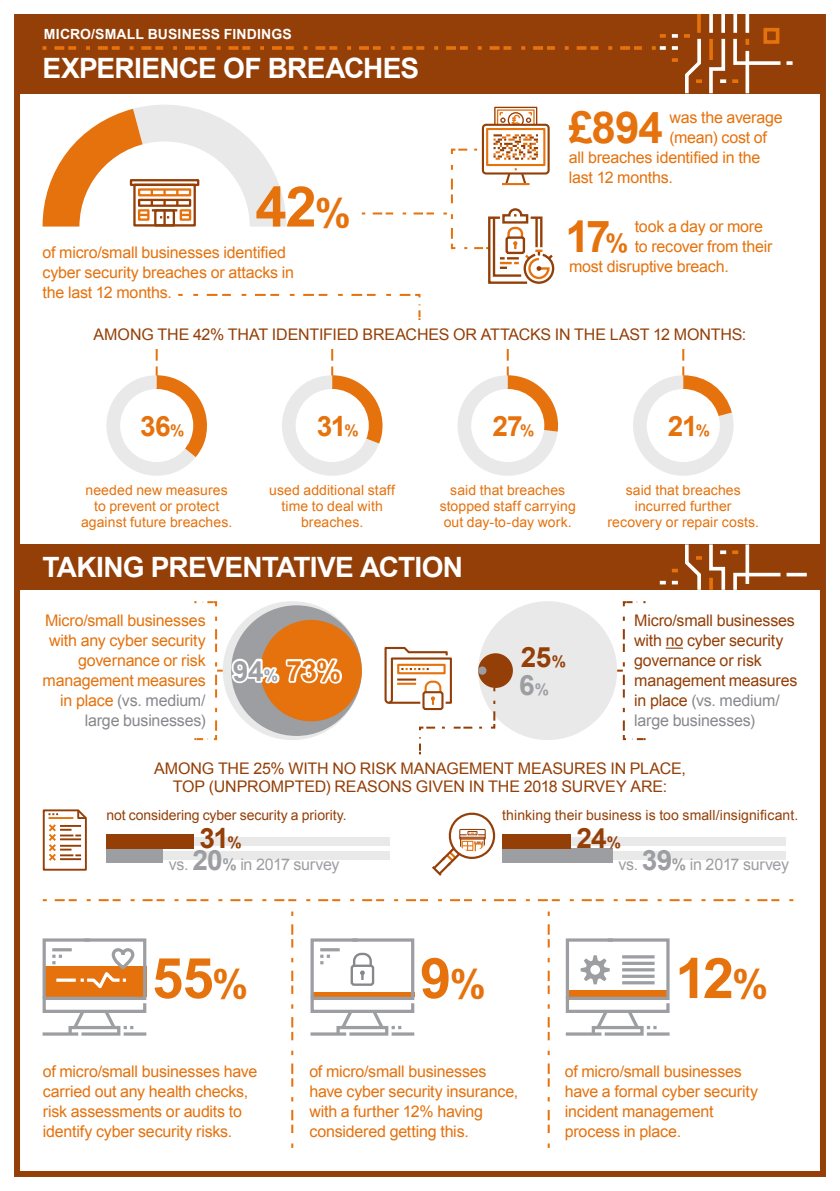
<style>
.page{position:relative;width:840px;height:1191px;background:#fff}
.page>*{position:absolute;margin:0;border:0;box-sizing:border-box;transform-origin:0 0}
.t1{font:700 56px "Arial";color:#e5720d}
.t2{font:700 44px "Arial";color:#e5720d}
.t3{font:700 28px "Arial";letter-spacing:-.025em;color:#fff}
.t4{font:700 28px "Arial";letter-spacing:-.03em;color:#e5720d}
.t5{font:700 28px "Arial";color:#943f07}
.t6{font:700 28px "Arial";color:#9c9ea2}
.t7{font:16px/20px "Arial";letter-spacing:-.015em;color:#e5720d}
.t8{font:16px/20px "Arial";letter-spacing:-.01em;color:#943f07}
.t9{font:16px "Arial";letter-spacing:-.02em;color:#9c9ea2}
.t10{font:14px/16px "Arial";letter-spacing:.005em;color:#e5720d;text-align:center}
.t11{font:14px "Arial";letter-spacing:.005em;color:#943f07}
.t12{font:700 14px "Arial";letter-spacing:.01em;color:#fff}
.s1{font-size:40px}
.s2{font-size:25.6px}
.s3{font-size:16px}
.s4{color:#86888c}
.s5{color:#9c9ea2}
.s6{font-size:16px;color:#9c9ea2}
.s7{font-weight:700;font-size:28px}
.s8{font-weight:700}
</style>
<div class="page">
<div style="left:0;top:0;width:839px;height:1191px;background:linear-gradient(to right,#fff,#fff)"></div>
<div style="left:14px;top:14px;width:811px;height:1163px;background:#fff;border:6px solid #943f07"></div>
<div style="left:17px;top:17px;width:805px;height:76px;background:#943f07"></div>
<div style="left:17px;top:544px;width:805px;height:46px;background:#943f07"></div>
<div style="left:260px;top:620px;width:101px;height:101px;background:#e5720d;border-radius:50%"></div>
<div style="left:478px;top:601px;width:138px;height:139px;background:#e9e9e9;border-radius:50%"></div>
<div style="left:478px;top:653px;width:34px;height:35px;background:#943f07;border-radius:50%"></div>
<svg style="left:665px;top:647px;width:17px;height:2px"></svg>
<svg style="left:43px;top:899px;width:751px;height:2px"></svg>
<svg style="left:291px;top:911px;width:2px;height:237px"></svg>
<svg style="left:547px;top:911px;width:2px;height:237px"></svg>
<div style="left:502px;top:837px;width:283px;height:9px;background:#e9e9e9"></div>
<div style="left:502px;top:851px;width:283px;height:9px;background:#e9e9e9"></div>
<div style="left:502px;top:848px;width:110px;height:15px;background:#9c9ea2"></div>
<div style="left:502px;top:834px;width:68px;height:14px;background:#943f07"></div>
<div style="left:106px;top:837px;width:284px;height:9px;background:#e9e9e9"></div>
<div style="left:106px;top:851px;width:284px;height:9px;background:#e9e9e9"></div>
<div style="left:106px;top:848px;width:57px;height:15px;background:#9c9ea2"></div>
<div style="left:106px;top:834px;width:88px;height:14px;background:#943f07"></div>
<svg style="left:42px;top:938px;width:105px;height:98px"></svg>
<svg style="left:565px;top:938px;width:105px;height:98px"></svg>
<svg style="left:696px;top:14px;width:4px;height:19px"></svg>
<svg style="left:708px;top:14px;width:4px;height:19px"></svg>
<hr style="left:721px;top:14px;width:3px;height:19px;background:#fff">
<hr style="left:733px;top:14px;width:3px;height:19px;background:#fff">
<hr style="left:745px;top:14px;width:3px;height:19px;background:#fff">
<svg style="left:43px;top:34px;width:749px;height:442px"></svg>
<div style="left:763px;top:28px;width:16px;height:16px;border:4px solid #e5720d"></div>
<hr style="left:786px;top:573px;width:20px;height:3px;background:#fff">
<svg style="left:659px;top:581px;width:6px;height:3px"></svg>
<svg style="left:671px;top:544px;width:110px;height:46px"></svg>
<hr style="left:634px;top:948px;width:20px;height:3px;background:#fff">
<svg style="left:310px;top:938px;width:105px;height:98px"></svg>
<div style="left:350px;top:964px;width:24px;height:21px;border:2px solid #86888c;border-radius:2px"></div>
<svg style="left:384px;top:646px;width:112px;height:109px"></svg>
<svg style="left:432px;top:812px;width:64px;height:64px"></svg>
<svg style="left:42px;top:809px;width:45px;height:62px"></svg>
<div style="left:79px;top:321px;width:681px;height:28px;background:#fff"></div>
<svg style="left:194px;top:601px;width:151px;height:140px"></svg>
<svg style="left:616px;top:601px;width:30px;height:140px"></svg>
<p class="t12" style="left:44px;top:24px;width:249px">MICRO/SMALL BUSINESS FINDINGS</p>
<h3 class="t3" style="left:43px;top:50px;width:378px">EXPERIENCE OF BREACHES</h3>
<h1 class="t1" style="left:255px;top:170px;width:97px">42<span class="s1">%</span></h1>
<p class="t7" style="left:43px;top:242px;width:253px">of micro/small businesses identified cyber security breaches or attacks in the last 12 months.</p>
<h2 class="t2" style="left:568px;top:99px;width:96px">£894</h2>
<p class="t7" style="left:669px;top:108px;width:115px">was the average</p>
<p class="t7" style="left:669px;top:128px;width:99px">(mean) cost of</p>
<p class="t7" style="left:568px;top:148px;width:193px">all breaches identified in the</p>
<p class="t7" style="left:568px;top:168px;width:105px">last 12 months.</p>
<h2 class="t2" style="left:565px;top:208px;width:64px">17<span class="s2">%</span></h2>
<p class="t7" style="left:634px;top:217px;width:130px">took a day or more</p>
<p class="t7" style="left:634px;top:237px;width:139px">to recover from their</p>
<p class="t7" style="left:568px;top:257px;width:161px">most disruptive breach.</p>
<p class="t8" style="left:93px;top:324px;width:654px">AMONG THE 42% THAT IDENTIFIED BREACHES OR ATTACKS IN THE LAST 12 MONTHS:</p>
<h3 class="t4" style="left:140px;top:407px;width:46px">36<span class="s3">%</span></h3>
<h3 class="t4" style="left:317px;top:407px;width:43px">31<span class="s3">%</span></h3>
<h3 class="t4" style="left:492px;top:407px;width:43px">27<span class="s3">%</span></h3>
<h3 class="t4" style="left:667px;top:407px;width:44px">21<span class="s3">%</span></h3>
<p class="t10" style="left:269px;top:482px;width:127px">used additional staff time to deal with breaches.</p>
<p class="t10" style="left:439px;top:482px;width:137px">said that breaches stopped staff carrying out day-to-day work.</p>
<p class="t10" style="left:607px;top:482px;width:153px">said that breaches incurred further recovery or repair costs.</p>
<h3 class="t3" style="left:43px;top:549px;width:422px">TAKING PREVENTATIVE ACTION</h3>
<p class="t7" style="left:43px;top:611px;width:165px;text-align:right">Micro/small businesses with any cyber security governance or risk management measures in place <span class="s4">(vs. medium/ large businesses)</span></p>
<p class="t8" style="left:634px;top:611px;width:165px">Micro/small businesses with no cyber security governance or risk management measures in place <span class="s4">(vs. medium/ large businesses)</span></p>
<p class="t10" style="left:81px;top:482px;width:153px">needed new measures to prevent or protect against future breaches.</p>
<h3 class="t5" style="left:520px;top:638px;width:46px">25<span class="s3">%</span></h3>
<h3 class="t4" style="left:232px;top:652px;width:110px"><span class="s5">94</span><span class="s6">%</span> 73%</h3>
<h3 class="t6" style="left:519px;top:666px;width:31px">6<span class="s3">%</span></h3>
<p class="t8" style="left:154px;top:759px;width:533px;line-height:18px;text-align:center">AMONG THE 25% WITH NO RISK MANAGEMENT MEASURES IN PLACE,<br>TOP (UNPROMPTED) REASONS GIVEN IN THE 2018 SURVEY ARE:</p>
<p class="t11" style="left:106px;top:806px;width:242px">not considering cyber security a priority.</p>
<p class="t11" style="left:502px;top:806px;width:297px">thinking their business is too small/insignificant.</p>
<p class="t9" style="left:169px;top:854px;width:172px">vs. <span class="s7">20</span><span class="s8">%</span> in 2017 survey</p>
<p class="t9" style="left:618px;top:854px;width:172px">vs. <span class="s7">39</span><span class="s8">%</span> in 2017 survey</p>
<h3 class="t5" style="left:199px;top:819px;width:43px">31<span class="s3">%</span></h3>
<h3 class="t5" style="left:576px;top:819px;width:46px">24<span class="s3">%</span></h3>
<h1 class="t1" style="left:152px;top:941px;width:98px">55<span class="s1">%</span></h1>
<h1 class="t1" style="left:420px;top:941px;width:67px">9<span class="s1">%</span></h1>
<h1 class="t1" style="left:675px;top:941px;width:94px">12<span class="s1">%</span></h1>
<p class="t7" style="left:43px;top:1061px;width:216px">of micro/small businesses have carried out any health checks, risk assessments or audits to identify cyber security risks.</p>
<p class="t7" style="left:309px;top:1061px;width:210px">of micro/small businesses have cyber security insurance, with a further 12% having considered getting this.</p>
<p class="t7" style="left:564px;top:1061px;width:195px">of micro/small businesses have a formal cyber security incident management process in place.</p>
</div>
